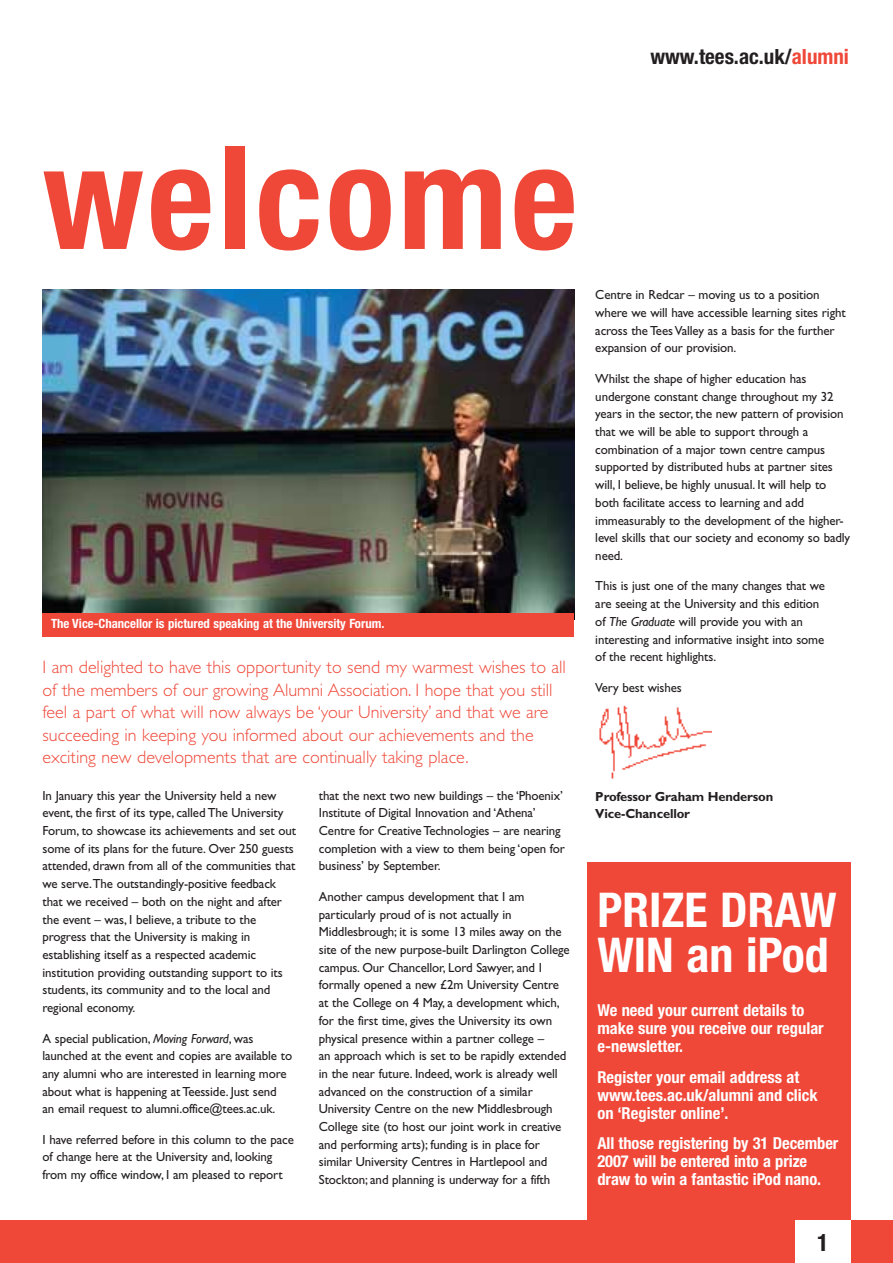
<style>
.page{position:relative;width:893px;height:1263px;background:#fff}
.page>*{position:absolute;margin:0;border:0;box-sizing:border-box;transform-origin:0 0}
.t1{font:700 condensed 144px "Helvetica Neue";letter-spacing:.025em;color:#ef4738}
.t2{font:700 condensed 48px/45px "Helvetica Neue";color:#fff}
.t3{font:700 condensed 24px "Helvetica Neue";color:#231f20}
.t4{font:700 condensed 21px "Helvetica Neue";color:#231f20}
.t5{font:300 18px/22.5px "Gill Sans";color:#ef4738}
.t6{font:700 condensed 16.5px/18px "Helvetica Neue";color:#fff}
.t7{font:13.2px/17.7px "Gill Sans";letter-spacing:-.01em;color:#231f20}
.t8{font:700 13.2px/17.7px "Gill Sans";letter-spacing:-.01em;color:#231f20}
.t9{font:700 condensed 12.75px "Helvetica Neue";color:#fff}
.s1{color:#ef4738}
.s2{font-style:italic}
</style>
<div class="page">
<img style="left:599px;top:705px;width:112px;height:74px">
<div style="left:0;top:1220px;width:893px;height:43px;background:#ef4738"></div>
<div style="left:587px;top:862px;width:263px;height:400px;background:#ef4738"></div>
<div style="left:795px;top:1220px;width:55px;height:43px;background:#fff"></div>
<img style="left:43px;top:289px;width:531px;height:324px">
<div style="left:43px;top:613px;width:531px;height:23px;background:#ef4738"></div>
<h3 class="t4" style="left:650px;top:49px;width:200px">www.tees.ac.uk/<span class="s1">alumni</span></h3>
<h1 class="t1" style="left:43px;top:146px;width:536px">welcome</h1>
<p class="t9" style="left:51px;top:619px;width:335px">The Vice-Chancellor is pictured speaking at the University Forum.</p>
<p class="t5" style="left:43px;top:658px;width:525px">I am delighted to have this opportunity to send my warmest wishes to all of the members of our growing Alumni Association. I hope that you still feel a part of what will now always be ‘your University’ and that we are succeeding in keeping you informed about our achievements and the exciting new developments that are continually taking place.</p>
<p class="t7" style="left:43px;top:788px;width:255px">In January this year the University held a new event, the first of its type, called The University Forum, to showcase its achievements and set out some of its plans for the future. Over 250 guests attended, drawn from all of the communities that we serve. The outstandingly-positive feedback that we received – both on the night and after the event – was, I believe, a tribute to the progress that the University is making in establishing itself as a respected academic institution providing outstanding support to its students, its community and to the local and regional economy.</p>
<p class="t7" style="left:43px;top:1031px;width:251px">A special publication, <span class="s2">Moving Forward</span>, was launched at the event and copies are available to any alumni who are interested in learning more about what is happening at Teesside. Just send<br>an email request to alumni.office@tees.ac.uk.</p>
<p class="t7" style="left:43px;top:1132px;width:253px">I have referred before in this column to the pace of change here at the University and, looking from my office window, I am pleased to report</p>
<p class="t7" style="left:319px;top:788px;width:248px">that the next two new buildings – the ‘Phoenix’ Institute of Digital Innovation and ‘Athena’ Centre for Creative Technologies – are nearing completion with a view to them being ‘open for business’ by September.</p>
<p class="t7" style="left:319px;top:889px;width:252px">Another campus development that I am particularly proud of is not actually in Middlesbrough; it is some 13 miles away on the site of the new purpose-built Darlington College campus. Our Chancellor, Lord Sawyer, and I formally opened a new £2m University Centre at the College on 4 May, a development which, for the first time, gives the University its own physical presence within a partner college –<br>an approach which is set to be rapidly extended in the near future. Indeed, work is already well advanced on the construction of a similar University Centre on the new Middlesbrough College site (to host our joint work in creative and performing arts); funding is in place for similar University Centres in Hartlepool and Stockton; and planning is underway for a fifth</p>
<p class="t7" style="left:595px;top:288px;width:252px">Centre in Redcar – moving us to a position where we will have accessible learning sites right across the Tees Valley as a basis for the further expansion of our provision.</p>
<p class="t7" style="left:595px;top:371px;width:256px">Whilst the shape of higher education has undergone constant change throughout my 32 years in the sector, the new pattern of provision that we will be able to support through a combination of a major town centre campus supported by distributed hubs at partner sites will, I believe, be highly unusual. It will help to both facilitate access to learning and add immeasurably to the development of the higher&shy;level skills that our society and economy so badly need.</p>
<p class="t7" style="left:595px;top:579px;width:231px">This is just one of the many changes that we are seeing at the University and this edition of <span class="s2">The Graduate</span> will provide you with an interesting and informative insight into some of the recent highlights.</p>
<p class="t7" style="left:595px;top:680px;width:88px">Very best wishes</p>
<p class="t8" style="left:595px;top:789px;width:180px">Professor Graham Henderson<br>Vice-Chancellor</p>
<h2 class="t2" style="left:597px;top:892px;width:241px">PRIZE DRAW<br>WIN an iPod</h2>
<p class="t6" style="left:597px;top:1002px;width:228px">We need your current details to make sure you receive our regular e-newsletter.</p>
<p class="t6" style="left:597px;top:1069px;width:222px">Register your email address at www.tees.ac.uk/alumni and click on ‘Register online’.</p>
<p class="t6" style="left:597px;top:1136px;width:242px">All those registering by 31 December<br>2007 will be entered into a prize draw to win a fantastic iPod nano.</p>
<h3 class="t3" style="left:817px;top:1233px;width:13px">1</h3>
</div>
